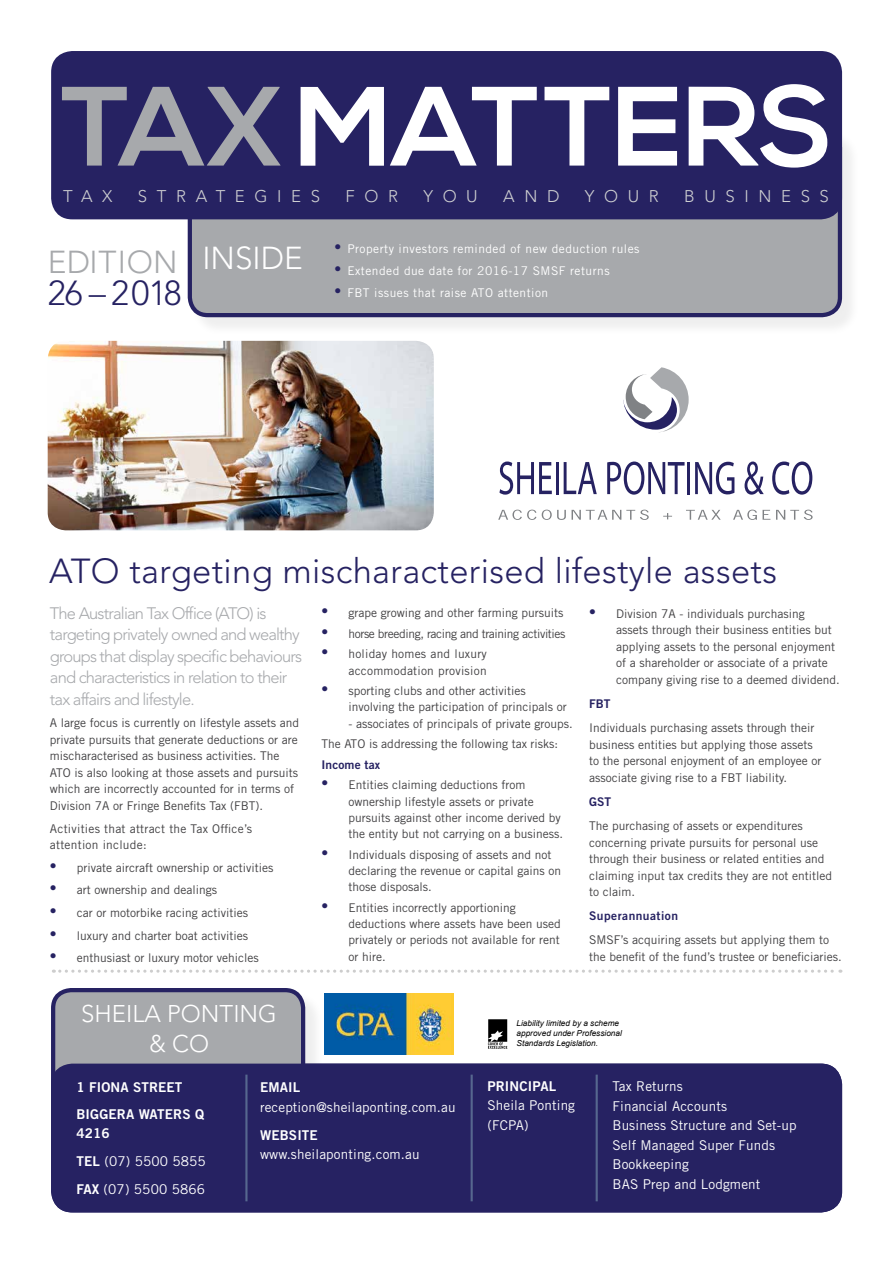
<style>
.page{position:relative;width:893px;height:1263px;background:#fff}
.page>*{position:absolute;margin:0;border:0;box-sizing:border-box;transform-origin:0 0}
.t1{font:700 112.5px "Nexa";color:#fff}
.t2{font:300 34.5px "Avenir LT Std";letter-spacing:.01em;color:#262262}
.t3{font:300 31.5px "Avenir LT Std";color:#a7a9ac}
.t4{font:300 24px/30px "Avenir LT Std";color:#fff;text-align:center}
.t5{font:300 16.8px "Avenir LT Std";letter-spacing:.57em;color:#cecfd1}
.t6{font:300 16.5px/21.5px "Avenir LT Std";letter-spacing:-.05em;color:#a7a9ac}
.t7{font:13.5px/19.5px "Trade Gothic LT Std";letter-spacing:.01em;color:#fff}
.t8{font:13.5px/26.5px "Trade Gothic LT Std Bd 2";letter-spacing:.01em;color:#fff}
.t9{font:12px/16.5px "Trade Gothic LT Std";color:#414042}
.t10{font:12px "Trade Gothic LT Std";letter-spacing:.04em;color:#fff}
.t11{font:12px/16.5px "Trade Gothic LT Std";letter-spacing:.02em;color:#414042}
.t12{font:12px "Trade Gothic LT Std";letter-spacing:-.03em;color:#414042}
.t13{font:12px "Trade Gothic LT Std Bd 2";letter-spacing:.04em;color:#262262}
.t14{font:12px "Trade Gothic LT Std Bd 2";letter-spacing:.01em;color:#262262}
.t15{font:italic 8.25px/9.9px "Arial";color:#000}
.s1{color:#a7a9ac}
.s2{color:#fff}
.s3{font-family:"Trade Gothic LT Std";font-weight:400}
.s4{font-family:"Myriad Pro";font-size:24px;color:#262262}
.s5{font-family:"Trade Gothic LT Std Bd 2"}
</style>
<div class="page">
<div style="left:190px;top:130px;width:671px;height:206px;background:#000;opacity:.07"></div>
<div style="left:190px;top:130px;width:650px;height:185px;background:#a7a9ac;border-radius:18px"></div>
<div style="left:188px;top:128px;width:654px;height:189px;border:4px solid #262262;border-radius:18px"></div>
<div style="left:51px;top:51px;width:791px;height:168px;background:#262262;border-radius:21px"></div>
<div style="left:53px;top:990px;width:271px;height:216px;background:#f7f7f7"></div>
<div style="left:53px;top:990px;width:250px;height:196px;background:#a7a9ac;border-radius:18px"></div>
<div style="left:51px;top:988px;width:254px;height:200px;border:4px solid #262262;border-radius:18px"></div>
<div style="left:51px;top:1063px;width:791px;height:149px;background:#262262;border-radius:21px"></div>
<hr style="left:245px;top:1074px;width:2px;height:127px;background:#88aebe">
<hr style="left:471px;top:1074px;width:2px;height:127px;background:#88aebe">
<hr style="left:596px;top:1074px;width:2px;height:127px;background:#88aebe">
<img style="left:325px;top:993px;width:129px;height:61px">
<svg style="left:488px;top:1019px;width:20px;height:30px"></svg>
<svg style="left:498px;top:510px;width:38px;height:10px"></svg>
<svg style="left:542px;top:510px;width:24px;height:10px"></svg>
<svg style="left:572px;top:510px;width:77px;height:10px"></svg>
<svg style="left:663px;top:513px;width:9px;height:6px"></svg>
<svg style="left:686px;top:510px;width:35px;height:10px"></svg>
<svg style="left:733px;top:510px;width:24px;height:10px"></svg>
<svg style="left:763px;top:510px;width:7px;height:10px"></svg>
<svg style="left:776px;top:510px;width:37px;height:10px"></svg>
<svg style="left:623px;top:367px;width:66px;height:65px"></svg>
<svg style="left:499px;top:461px;width:53px;height:34px"></svg>
<hr style="left:556px;top:462px;width:2px;height:32px;background:#262262">
<svg style="left:564px;top:462px;width:33px;height:32px"></svg>
<svg style="left:607px;top:461px;width:78px;height:34px"></svg>
<hr style="left:687px;top:462px;width:3px;height:32px;background:#262262">
<svg style="left:695px;top:462px;width:39px;height:32px"></svg>
<svg style="left:744px;top:461px;width:20px;height:34px"></svg>
<svg style="left:772px;top:461px;width:40px;height:34px"></svg>
<svg style="left:60px;top:969px;width:781px;height:4px"></svg>
<img style="left:48px;top:341px;width:386px;height:189px">
<h1 class="t1" style="left:61px;top:62px;width:774px"><span class="s1">TAX</span>MATTERS</h1>
<h3 class="t5" style="left:63px;top:187px;width:51px">TAX</h3>
<h3 class="t5" style="left:138px;top:187px;width:184px">STRATEGIES</h3>
<h3 class="t5" style="left:345px;top:187px;width:54px">FOR</h3>
<h3 class="t5" style="left:423px;top:187px;width:56px">YOU</h3>
<h3 class="t5" style="left:503px;top:187px;width:58px">AND</h3>
<h3 class="t5" style="left:585px;top:187px;width:75px">YOUR</h3>
<h3 class="t5" style="left:684px;top:187px;width:146px">BUSINESS</h3>
<h3 class="t3" style="left:48px;top:244px;width:257px">EDITION <span class="s2">INSIDE</span></h3>
<h2 class="t2" style="left:48px;top:272px;width:136px">26 <span class="s3">–</span> 2018</h2>
<p class="t10" style="left:335px;top:242px;width:306px"><span class="s4">•</span> Property investors reminded of new deduction rules</p>
<p class="t10" style="left:335px;top:264px;width:277px"><span class="s4">•</span> Extended due date for 2016-17 SMSF returns</p>
<p class="t10" style="left:335px;top:286px;width:215px"><span class="s4">•</span> FBT issues that raise ATO attention</p>
<h2 class="t2" style="left:49px;top:551px;width:729px">ATO targeting mischaracterised lifestyle assets</h2>
<h3 class="t6" style="left:50px;top:602px;width:254px">The Australian Tax Office (ATO) is targeting privately owned and wealthy groups that display specific behaviours and characteristics in relation to their tax affairs and lifestyle.</h3>
<p class="t9" style="left:50px;top:715px;width:251px">A large focus is currently on lifestyle assets and private pursuits that generate deductions or are mischaracterised as business activities. The ATO is also looking at those assets and pursuits which are incorrectly accounted for in terms of Division 7A or Fringe Benefits Tax (FBT).</p>
<p class="t11" style="left:50px;top:820px;width:204px">Activities that attract the Tax Office’s attention include:</p>
<p class="t9" style="left:50px;top:859px;width:225px"><span class="s4">•</span> private aircraft ownership or activities</p>
<p class="t9" style="left:50px;top:882px;width:169px"><span class="s4">•</span> art ownership and dealings</p>
<p class="t9" style="left:50px;top:904px;width:200px"><span class="s4">•</span> car or motorbike racing activities</p>
<p class="t9" style="left:50px;top:927px;width:200px"><span class="s4">•</span> luxury and charter boat activities</p>
<p class="t9" style="left:50px;top:950px;width:210px"><span class="s4">•</span> enthusiast or luxury motor vehicles</p>
<p class="t9" style="left:321px;top:605px;width:243px"><span class="s4">•</span> grape growing and other farming pursuits</p>
<p class="t12" style="left:321px;top:626px;width:246px"><span class="s4">•</span> horse breeding, racing and training activities</p>
<p class="t11" style="left:321px;top:646px;width:167px;text-align:right"><span class="s4">•</span> holiday homes and luxury accommodation provision</p>
<p class="t9" style="left:348px;top:683px;width:220px;text-indent:-27px"><span class="s4">•</span> sporting clubs and other activities involving the participation of principals or</p>
<p class="t9" style="left:321px;top:713px;width:253px;line-height:20.5px;text-indent:27px">- associates of principals of private groups.<br>The ATO is addressing the following tax risks:</p>
<p class="t14" style="left:321px;top:757px;width:60px">Income tax</p>
<p class="t9" style="left:348px;top:777px;width:216px;text-indent:-27px"><span class="s4">•</span> Entities claiming deductions from ownership lifestyle assets or private pursuits against other income derived by the entity but not carrying on a business.</p>
<p class="t9" style="left:348px;top:846px;width:214px;text-indent:-27px"><span class="s4">•</span> Individuals disposing of assets and not declaring the revenue or capital gains on those disposals.</p>
<p class="t9" style="left:348px;top:899px;width:214px;text-indent:-27px"><span class="s4">•</span> Entities incorrectly apportioning deductions where assets have been used privately or periods not available for rent or hire.</p>
<p class="t9" style="left:616px;top:605px;width:225px;text-indent:-27px"><span class="s4">•</span> Division 7A - individuals purchasing assets through their business entities but applying assets to the personal enjoyment of a shareholder or associate of a private company giving rise to a deemed dividend.</p>
<p class="t13" style="left:589px;top:696px;width:23px">FBT</p>
<p class="t9" style="left:589px;top:719px;width:234px">Individuals purchasing assets through their business entities but applying those assets to the personal enjoyment of an employee or associate giving rise to a FBT liability.</p>
<p class="t13" style="left:589px;top:794px;width:24px">GST</p>
<p class="t9" style="left:589px;top:817px;width:244px">The purchasing of assets or expenditures concerning private pursuits for personal use through their business or related entities and claiming input tax credits they are not entitled to claim.</p>
<p class="t13" style="left:589px;top:908px;width:90px">Superannuation</p>
<p class="t9" style="left:589px;top:932px;width:254px">SMSF’s acquiring assets but applying them to the benefit of the fund’s trustee or beneficiaries.</p>
<h3 class="t4" style="left:81px;top:999px;width:197px">SHEILA PONTING &amp; CO</h3>
<p class="t8" style="left:76px;top:1074px;width:129px">1 FIONA STREET<br>BIGGERA WATERS Q</p>
<p class="t8" style="left:76px;top:1120px;width:35px">4216</p>
<p class="t7" style="left:76px;top:1147px;width:131px;line-height:28px"><span class="s5">TEL</span> (07) 5500 5855<br><span class="s5">FAX</span> (07) 5500 5866</p>
<p class="t8" style="left:260px;top:1074px;width:42px">EMAIL</p>
<p class="t7" style="left:260px;top:1097px;width:197px">reception@sheilaponting.com.au</p>
<p class="t8" style="left:260px;top:1121px;width:59px">WEBSITE</p>
<p class="t7" style="left:260px;top:1145px;width:161px">www.sheilaponting.com.au</p>
<p class="t15" style="left:517px;top:1019px;width:107px">Liability limited by a scheme approved under Professional<br>Standards Legislation.</p>
<p class="t8" style="left:487px;top:1072px;width:70px">PRINCIPAL</p>
<p class="t7" style="left:487px;top:1096px;width:89px">Sheila Ponting (FCPA)</p>
<p class="t7" style="left:612px;top:1076px;width:186px">Tax Returns<br>Financial Accounts<br>Business Structure and Set-up<br>Self Managed Super Funds<br>Bookkeeping<br>BAS Prep and Lodgment</p>
</div>
